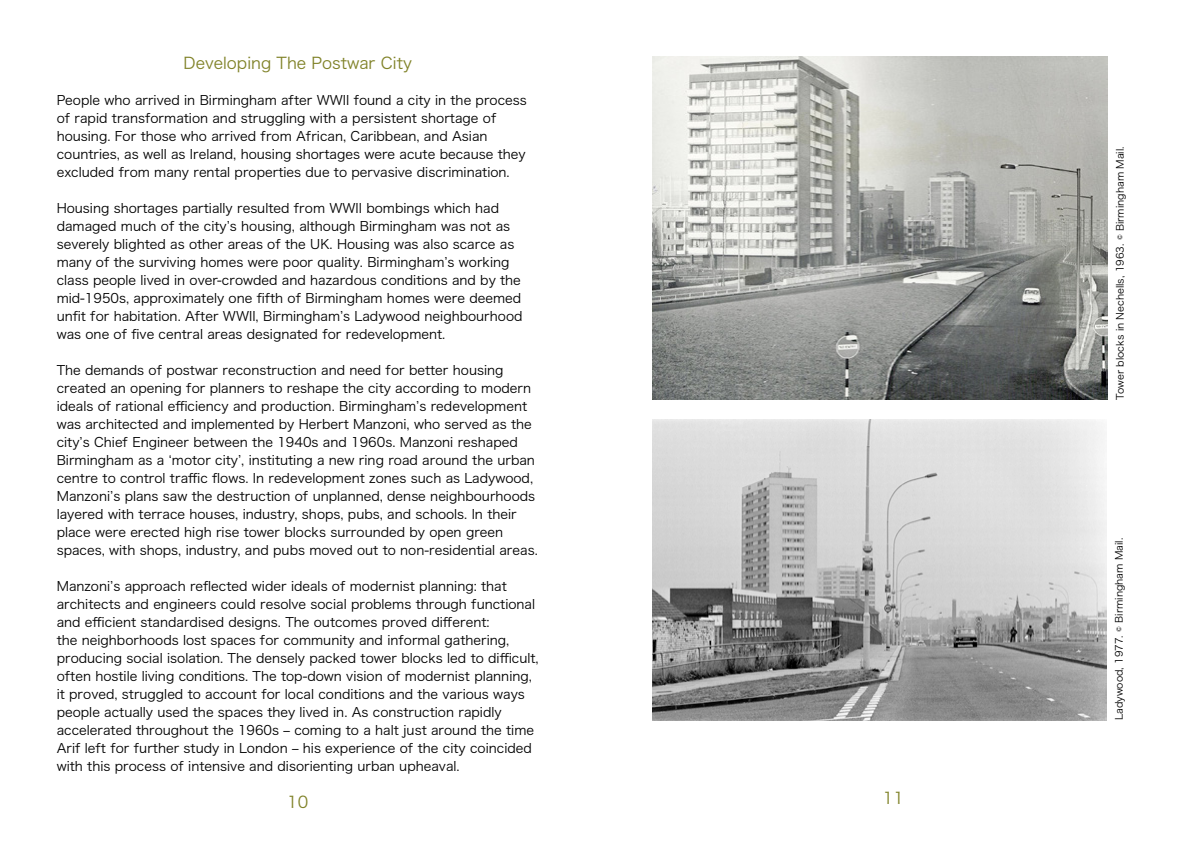
<style>
.page{position:relative;width:1191px;height:842px;background:#fff}
.page>*{position:absolute;margin:0;border:0;box-sizing:border-box;transform-origin:0 0}
.t1{font:16px "Hira Kaku Pro N W3";color:#808228}
.t2{font:13px/18px "Hira Kaku Pro N W3";color:#000}
.t3{font:10px "Hira Kaku Pro N W3";color:#000}
</style>
<div class="page">
<img style="left:652px;top:419px;width:454px;height:301px">
<img style="left:652px;top:57px;width:455px;height:343px">
<p class="t1" style="left:184px;top:49px;width:230px">Developing The Postwar City</p>
<p class="t2" style="left:57px;top:90px;width:472px">People who arrived in Birmingham after WWII found a city in the process of rapid transformation and struggling with a persistent shortage of housing. For those who arrived from African, Caribbean, and Asian countries, as well as Ireland, housing shortages were acute because they excluded from many rental properties due to pervasive discrimination.</p>
<p class="t2" style="left:57px;top:198px;width:467px">Housing shortages partially resulted from WWII bombings which had damaged much of the city’s housing, although Birmingham was not as severely blighted as other areas of the UK. Housing was also scarce as many of the surviving homes were poor quality. Birmingham’s working class people lived in over-crowded and hazardous conditions and by the mid-1950s, approximately one fifth of Birmingham homes were deemed unfit for habitation. After WWII, Birmingham’s Ladywood neighbourhood was one of five central areas designated for redevelopment.</p>
<p class="t2" style="left:57px;top:360px;width:482px">The demands of postwar reconstruction and need for better housing created an opening for planners to reshape the city according to modern ideals of rational efficiency and production. Birmingham’s redevelopment was architected and implemented by Herbert Manzoni, who served as the city’s Chief Engineer between the 1940s and 1960s. Manzoni reshaped Birmingham as a ‘motor city’, instituting a new ring road around the urban centre to control traffic flows. In redevelopment zones such as Ladywood, Manzoni’s plans saw the destruction of unplanned, dense neighbourhoods layered with terrace houses, industry, shops, pubs, and schools. In their place were erected high rise tower blocks surrounded by open green spaces, with shops, industry, and pubs moved out to non-residential areas.</p>
<p class="t2" style="left:57px;top:576px;width:483px">Manzoni’s approach reflected wider ideals of modernist planning: that architects and engineers could resolve social problems through functional and efficient standardised designs. The outcomes proved different:<br>the neighborhoods lost spaces for community and informal gathering, producing social isolation. The densely packed tower blocks led to difficult, often hostile living conditions. The top-down vision of modernist planning, it proved, struggled to account for local conditions and the various ways people actually used the spaces they lived in. As construction rapidly accelerated throughout the 1960s – coming to a halt just around the time Arif left for further study in London – his experience of the city coincided with this process of intensive and disorienting urban upheaval.</p>
<p class="t1" style="left:287px;top:788px;width:23px">10</p>
<p class="t1" style="left:883px;top:784px;width:23px">11</p>
<p class="t3" style="left:1111px;top:400px;width:255px;rotate:-90deg">Tower blocks in Nechells, 1963. © Birmingham Mail.</p>
<p class="t3" style="left:1110px;top:720px;width:184px;rotate:-90deg">Ladywood, 1977. © Birmingham Mail.</p>
</div>
